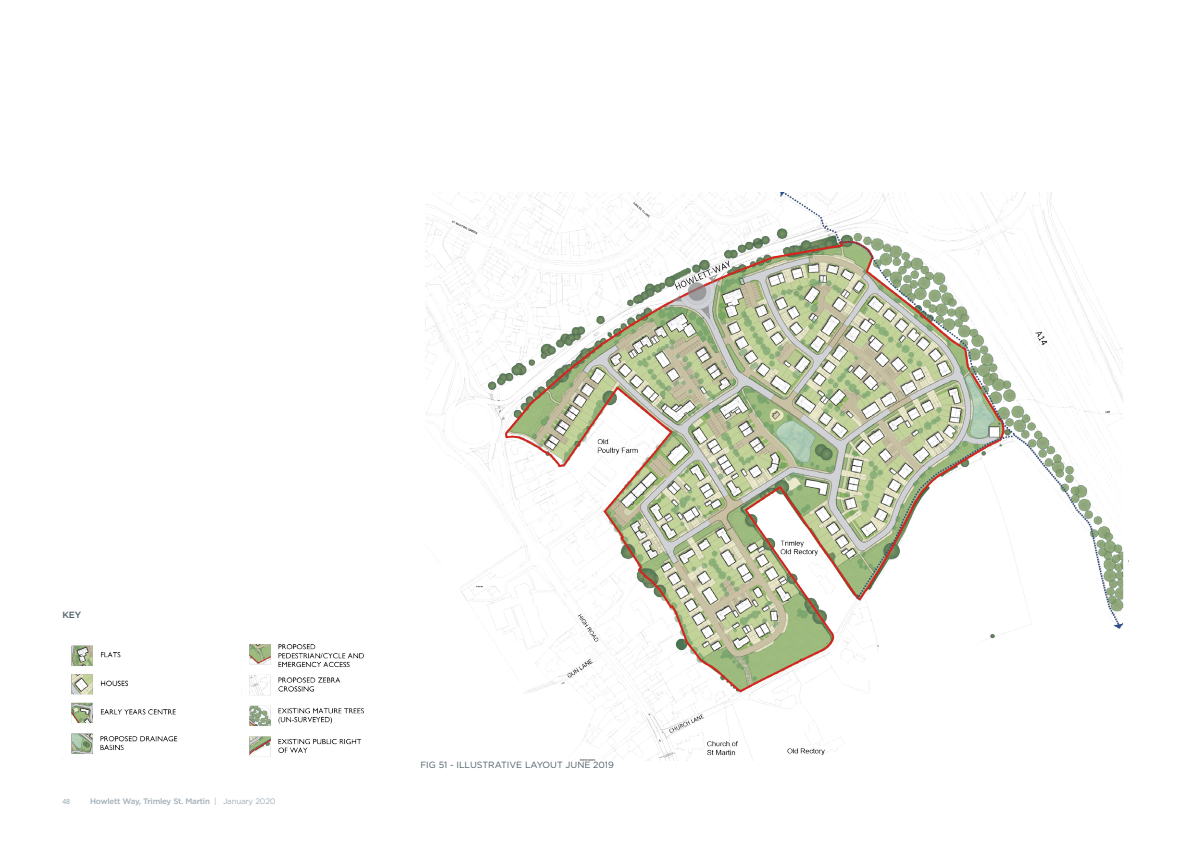
<style>
.page{position:relative;width:1191px;height:842px;background:#fff}
.page>*{position:absolute;margin:0;border:0;box-sizing:border-box;transform-origin:0 0}
.t1{font:9px "Gotham";color:#4b5c67}
.t2{font:500 9px "Gotham";color:#4b5c67}
.t3{font:500 8px "Gotham";letter-spacing:-.025em;color:#a1aeb8}
.t4{font:8px "Calibri";color:#a1aeb8}
.s1{font-weight:400}
</style>
<div class="page">
<img style="left:426px;top:193px;width:698px;height:567px">
<img style="left:62px;top:645px;width:116px;height:114px">
<img style="left:249px;top:644px;width:115px;height:113px">
<div style="left:870px;top:656px;width:258px;height:104px;background:#fff"></div>
<p class="t2" style="left:62px;top:608px;width:21px">KEY</p>
<p class="t4" style="left:62px;top:796px;width:9px">48</p>
<p class="t3" style="left:90px;top:796px;width:187px">Howlett Way, Trimley St. Martin <span class="s1">| January 2020</span></p>
<p class="t1" style="left:420px;top:759px;width:195px">FIG 51 - ILLUSTRATIVE LAYOUT JUNE 2019</p>
</div>
